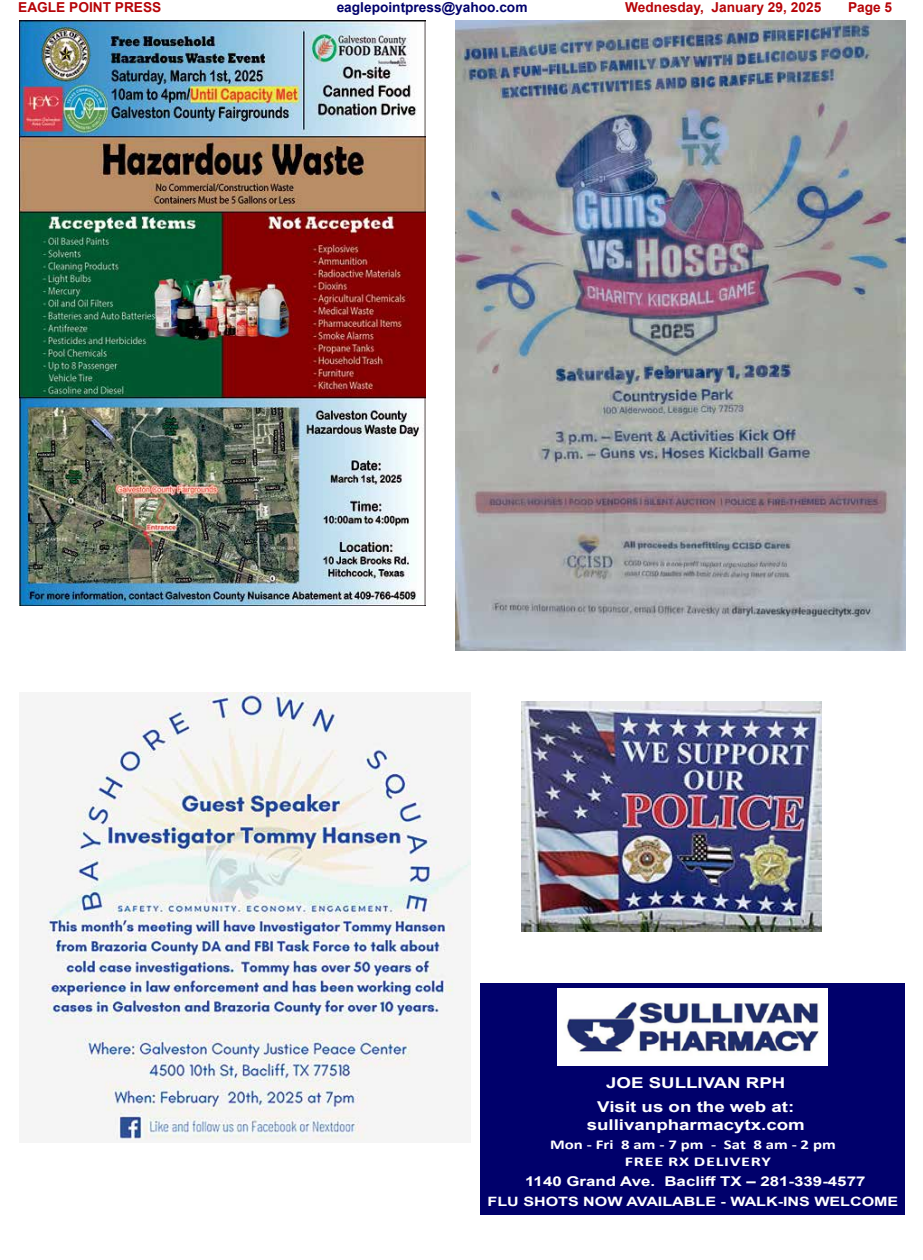
<style>
.page{position:relative;width:923px;height:1260px;background:#fff}
.page>*{position:absolute;margin:0;border:0;box-sizing:border-box;transform-origin:0 0}
.t1{font:700 15px/23.9px "Arial";color:#fff;text-align:center;scale:1.25 1}
.t2{font:700 13.75px "Arial";color:#b60408}
.t3{font:700 13.75px "Arial";color:#00006b}
.t4{font:700 13.5px/17.1px "Calibri";letter-spacing:.02em;color:#fff;scale:1.25 1}
.t5{font:700 13.5px "Arial";color:#fff;scale:1.25 1}
.t6{font:700 12.88px "Arial";color:#fff;scale:1.25 1}
</style>
<div class="page">
<div style="left:480px;top:983px;width:425px;height:83px;background:#00006b"></div>
<img style="left:558px;top:988px;width:270px;height:78px">
<div style="left:480px;top:1139px;width:425px;height:76px;background:#00006b"></div>
<div style="left:480px;top:1066px;width:425px;height:73px;background:#00006b"></div>
<img style="left:522px;top:702px;width:299px;height:230px">
<img style="left:455px;top:20px;width:450px;height:630px">
<img style="left:20px;top:20px;width:405px;height:585px">
<img style="left:47px;top:692px;width:423px;height:449px">
<p class="t2" style="left:18px;top:-3px;width:145px">EAGLE POINT PRESS</p>
<p class="t3" style="left:337px;top:-3px;width:192px">eaglepointpress@yahoo.com</p>
<p class="t2" style="left:625px;top:-3px;width:197px">Wednesday, January 29, 2025</p>
<p class="t2" style="left:848px;top:-3px;width:46px">Page 5</p>
<p class="t1" style="left:597px;top:1071px;width:159px">JOE SULLIVAN RPH<br>Visit us on the web at:</p>
<p class="t1" style="left:586px;top:1113px;width:176px">sullivanpharmacytx.com</p>
<p class="t4" style="left:624px;top:1136px;width:170px;text-indent:-75px">Mon - Fri 8 am - 7 pm - Sat 8 am - 2 pm<br>FREE RX DELIVERY</p>
<p class="t5" style="left:525px;top:1172px;width:274px">1140 Grand Ave. Bacliff TX – 281-339-4577</p>
<p class="t6" style="left:487px;top:1192px;width:330px">FLU SHOTS NOW AVAILABLE - WALK-INS WELCOME</p>
</div>
